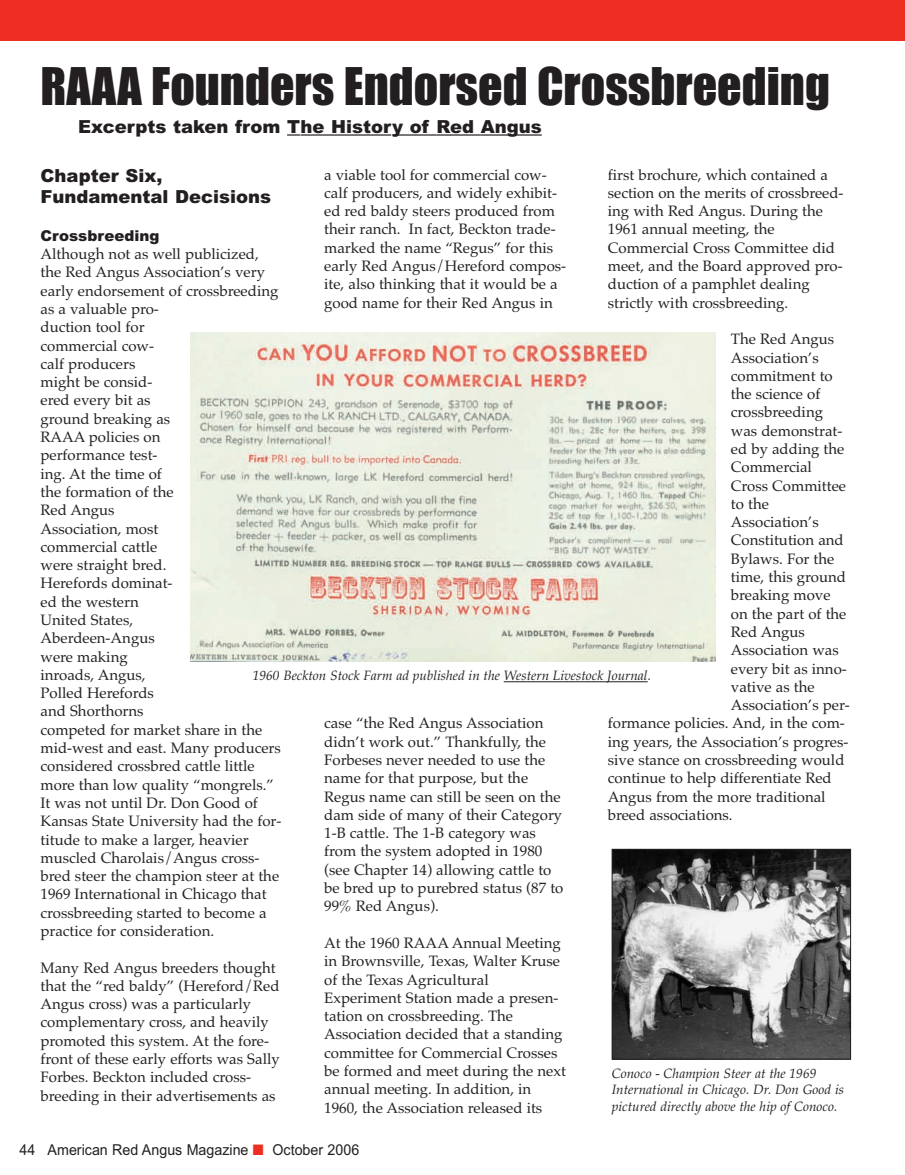
<style>
.page{position:relative;width:905px;height:1175px;background:#fff}
.page>*{position:absolute;margin:0;border:0;box-sizing:border-box;transform-origin:0 0}
.t1{font:48px "Impact";color:#231f20}
.t2{font:900 18px/21.6px "Arial";color:#231f20}
.t3{font:15px/18.3px "Palatino";color:#231f20}
.t4{font:15px "Arial";color:#231f20;scale:.95 1}
.t5{font:900 15px "Arial";color:#231f20}
.t6{font:italic 13.5px/16.5px "Palatino";color:#231f20}
.s1{color:#ee2e22}
</style>
<div class="page">
<div style="left:0;top:0;width:904px;height:40px;background:#ee2e22"></div>
<svg style="left:287px;top:134px;width:13px;height:2px"></svg>
<hr style="left:300px;top:134px;width:91px;height:2px;background:#231f20">
<hr style="left:392px;top:134px;width:37px;height:2px;background:#231f20">
<svg style="left:429px;top:134px;width:21px;height:2px"></svg>
<hr style="left:450px;top:134px;width:30px;height:2px;background:#231f20">
<hr style="left:480px;top:134px;width:61px;height:2px;background:#231f20">
<img style="left:190px;top:332px;width:526px;height:330px">
<svg style="left:503px;top:681px;width:13px;height:1px"></svg>
<hr style="left:516px;top:681px;width:131px;height:1px;background:#231f20">
<img style="left:613px;top:851px;width:235px;height:206px">
<div style="left:611px;top:849px;width:239px;height:210px;border:1px solid #231f20"></div>
<h1 class="t1" style="left:40px;top:60px;width:791px">RAAA Founders Endorsed Crossbreeding</h1>
<p class="t2" style="left:78px;top:116px;width:465px">Excerpts taken from The History of Red Angus</p>
<p class="t3" style="left:608px;top:165px;width:237px">first brochure, which contained a section on the merits of crossbreed&shy;ing with Red Angus. During the<br>1961 annual meeting, the<br>Commercial Cross Committee did meet, and the Board approved pro&shy;duction of a pamphlet dealing strictly with crossbreeding.</p>
<p class="t3" style="left:730px;top:330px;width:105px">The Red Angus</p>
<p class="t3" style="left:730px;top:348px;width:89px">Association’s</p>
<p class="t3" style="left:730px;top:366px;width:103px">commitment to</p>
<p class="t3" style="left:730px;top:385px;width:91px">the science of</p>
<p class="t3" style="left:730px;top:403px;width:94px">crossbreeding</p>
<p class="t3" style="left:730px;top:421px;width:113px">was demonstrat-</p>
<p class="t3" style="left:730px;top:440px;width:115px">ed by adding the</p>
<p class="t3" style="left:730px;top:458px;width:83px">Commercial</p>
<p class="t3" style="left:730px;top:476px;width:117px">Cross Committee</p>
<p class="t3" style="left:730px;top:494px;width:40px">to the</p>
<p class="t3" style="left:730px;top:513px;width:89px">Association’s</p>
<p class="t3" style="left:730px;top:531px;width:114px">Constitution and</p>
<p class="t3" style="left:730px;top:549px;width:105px">Bylaws. For the</p>
<p class="t3" style="left:730px;top:567px;width:117px">time, this ground</p>
<p class="t3" style="left:730px;top:586px;width:101px">breaking move</p>
<p class="t3" style="left:730px;top:604px;width:117px">on the part of the</p>
<p class="t3" style="left:730px;top:622px;width:76px">Red Angus</p>
<p class="t3" style="left:730px;top:641px;width:109px">Association was</p>
<p class="t3" style="left:730px;top:659px;width:117px">every bit as inno-</p>
<p class="t3" style="left:730px;top:677px;width:85px">vative as the</p>
<p class="t3" style="left:730px;top:695px;width:121px">Association’s per-</p>
<p class="t3" style="left:608px;top:714px;width:239px">formance policies. And, in the com-</p>
<p class="t3" style="left:608px;top:732px;width:242px">ing years, the Association’s progres-</p>
<p class="t3" style="left:608px;top:750px;width:238px">sive stance on crossbreeding would</p>
<p class="t3" style="left:608px;top:769px;width:225px">continue to help differentiate Red</p>
<p class="t3" style="left:608px;top:787px;width:219px">Angus from the more traditional</p>
<p class="t3" style="left:608px;top:805px;width:126px">breed associations.</p>
<p class="t2" style="left:40px;top:164px;width:232px">Chapter Six,<br>Fundamental Decisions</p>
<p class="t5" style="left:40px;top:227px;width:120px">Crossbreeding</p>
<p class="t3" style="left:40px;top:245px;width:242px">Although not as well publicized, the Red Angus Association’s very early endorsement of crossbreeding as a valuable pro-<br>duction tool for<br>commercial cow-<br>calf producers<br>might be consid-<br>ered every bit as<br>ground breaking as<br>RAAA policies on<br>performance test-<br>ing. At the time of<br>the formation of the<br>Red Angus<br>Association, most<br>commercial cattle<br>were straight bred.<br>Herefords dominat-<br>ed the western<br>United States,<br>Aberdeen-Angus<br>were making<br>inroads, Angus,<br>Polled Herefords<br>and Shorthorns<br>competed for market share in the mid-west and east. Many producers considered crossbred cattle little more than low quality “mongrels.”<br>It was not until Dr. Don Good of<br>Kansas State University had the for&shy;titude to make a larger, heavier muscled Charolais/Angus cross&shy;bred steer the champion steer at the<br>1969 International in Chicago that crossbreeding started to become a practice for consideration.</p>
<p class="t3" style="left:40px;top:958px;width:241px">Many Red Angus breeders thought that the “red baldy” (Hereford/Red Angus cross) was a particularly complementary cross, and heavily promoted this system. At the fore&shy;front of these early efforts was Sally Forbes. Beckton included cross&shy;breeding in their advertisements as</p>
<p class="t3" style="left:324px;top:165px;width:243px">a viable tool for commercial cow&shy;calf producers, and widely exhibit&shy;ed red baldy steers produced from their ranch. In fact, Beckton trade&shy;marked the name “Regus” for this early Red Angus/Hereford compos&shy;ite, also thinking that it would be a good name for their Red Angus in</p>
<p class="t6" style="left:253px;top:667px;width:400px">1960 Beckton Stock Farm ad published in the Western Livestock Journal.</p>
<p class="t3" style="left:324px;top:714px;width:241px">case “the Red Angus Association didn’t work out.” Thankfully, the<br>Forbeses never needed to use the name for that purpose, but the<br>Regus name can still be seen on the dam side of many of their Category<br>1-B cattle. The 1-B category was from the system adopted in 1980 (see Chapter 14) allowing cattle to be bred up to purebred status (87 to<br>99% Red Angus).</p>
<p class="t3" style="left:324px;top:933px;width:243px">At the 1960 RAAA Annual Meeting in Brownsville, Texas, Walter Kruse of the Texas Agricultural<br>Experiment Station made a presen&shy;tation on crossbreeding. The<br>Association decided that a standing committee for Commercial Crosses be formed and meet during the next annual meeting. In addition, in<br>1960, the Association released its</p>
<p class="t6" style="left:611px;top:1064px;width:234px">Conoco - Champion Steer at the 1969<br>International in Chicago. Dr. Don Good is pictured directly above the hip of Conoco.</p>
<p class="t4" style="left:20px;top:1140px;width:359px">44 American Red Angus Magazine <span class="s1">■</span> October 2006</p>
</div>
